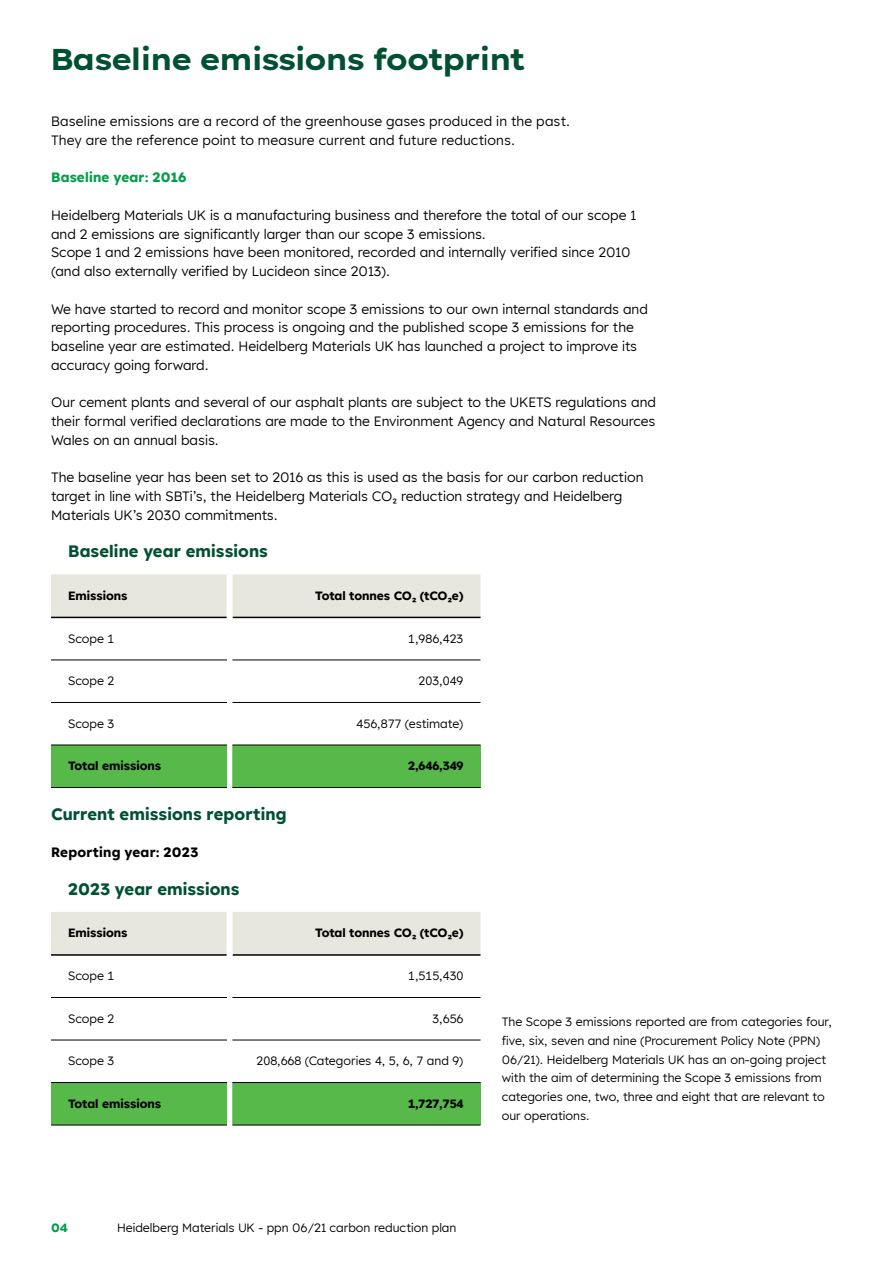
<style>
.page{position:relative;width:893px;height:1263px;background:#fff}
.page>*{position:absolute;margin:0;border:0;box-sizing:border-box;transform-origin:0 0}
.t1{font:700 30px "Lexend Exa HM";color:#005031}
.t2{font:700 16.5px "Lexend HM";letter-spacing:.005em;color:#005031}
.t3{font:13.5px/18.8px "Lexend HM";color:#000}
.t4{font:700 13.5px "Lexend HM";letter-spacing:.015em;color:#000}
.t5{font:700 13.5px "Lexend HM";letter-spacing:.015em;color:#009d48}
.t6{font:12px/18.8px "Lexend HM";color:#000}
.t7{font:700 12px "Lexend HM";color:#000}
.t8{font:700 12px "Lexend HM";color:#009d48}
</style>
<div class="page">
<svg style="left:51px;top:574px;width:429px;height:171px"></svg>
<div style="left:51px;top:745px;width:179px;height:42px;background:#57b949"></div>
<div style="left:230px;top:745px;width:250px;height:42px;background:#57b949"></div>
<hr style="left:232px;top:659px;width:248px;height:1px;background:#000">
<hr style="left:51px;top:659px;width:176px;height:1px;background:#000">
<hr style="left:51px;top:702px;width:176px;height:1px;background:#000">
<hr style="left:51px;top:745px;width:176px;height:1px;background:#000">
<hr style="left:51px;top:787px;width:176px;height:1px;background:#000">
<hr style="left:232px;top:702px;width:248px;height:1px;background:#000">
<hr style="left:232px;top:745px;width:248px;height:1px;background:#000">
<hr style="left:232px;top:787px;width:248px;height:1px;background:#000">
<div style="left:227px;top:617px;width:5px;height:43px;background:#fff"></div>
<div style="left:227px;top:660px;width:5px;height:42px;background:#fff"></div>
<div style="left:227px;top:702px;width:5px;height:43px;background:#fff"></div>
<div style="left:227px;top:745px;width:5px;height:43px;background:#fff"></div>
<hr style="left:233px;top:617px;width:247px;height:1px;background:#000">
<div style="left:227px;top:574px;width:6px;height:43px;background:#fff"></div>
<hr style="left:51px;top:617px;width:176px;height:1px;background:#000">
<svg style="left:51px;top:912px;width:429px;height:128px"></svg>
<div style="left:51px;top:1082px;width:179px;height:43px;background:#57b949"></div>
<div style="left:230px;top:1082px;width:250px;height:43px;background:#57b949"></div>
<hr style="left:232px;top:997px;width:248px;height:1px;background:#000">
<hr style="left:51px;top:997px;width:176px;height:1px;background:#000">
<hr style="left:51px;top:1040px;width:176px;height:1px;background:#000">
<hr style="left:51px;top:1082px;width:176px;height:1px;background:#000">
<hr style="left:51px;top:1125px;width:176px;height:1px;background:#000">
<hr style="left:232px;top:1040px;width:248px;height:1px;background:#000">
<hr style="left:232px;top:1082px;width:248px;height:1px;background:#000">
<hr style="left:232px;top:1125px;width:248px;height:1px;background:#000">
<div style="left:227px;top:955px;width:5px;height:42px;background:#fff"></div>
<div style="left:227px;top:997px;width:5px;height:43px;background:#fff"></div>
<div style="left:227px;top:1082px;width:5px;height:43px;background:#fff"></div>
<hr style="left:233px;top:954px;width:247px;height:2px;background:#000">
<div style="left:227px;top:912px;width:6px;height:43px;background:#fff"></div>
<hr style="left:51px;top:954px;width:176px;height:2px;background:#000">
<h1 class="t1" style="left:51px;top:35px;width:475px">Baseline emissions footprint</h1>
<p class="t3" style="left:51px;top:111px;width:521px">Baseline emissions are a record of the greenhouse gases produced in the past.<br>They are the reference point to measure current and future reductions.</p>
<p class="t5" style="left:51px;top:166px;width:137px">Baseline year: 2016</p>
<p class="t3" style="left:51px;top:205px;width:587px">Heidelberg Materials UK is a manufacturing business and therefore the total of our scope 1 and 2 emissions are significantly larger than our scope 3 emissions.<br>Scope 1 and 2 emissions have been monitored, recorded and internally verified since 2010 (and also externally verified by Lucideon since 2013).</p>
<p class="t3" style="left:51px;top:299px;width:598px">We have started to record and monitor scope 3 emissions to our own internal standards and reporting procedures. This process is ongoing and the published scope 3 emissions for the baseline year are estimated. Heidelberg Materials UK has launched a project to improve its accuracy going forward.</p>
<p class="t3" style="left:51px;top:392px;width:606px;text-align:justify">Our cement plants and several of our asphalt plants are subject to the UKETS regulations and their formal verified declarations are made to the Environment Agency and Natural Resources Wales on an annual basis.</p>
<p class="t3" style="left:51px;top:467px;width:594px">The baseline year has been set to 2016 as this is used as the basis for our carbon reduction target in line with SBTi’s, the Heidelberg Materials CO₂ reduction strategy and Heidelberg<br>Materials UK’s 2030 commitments.</p>
<p class="t2" style="left:68px;top:538px;width:201px">Baseline year emissions</p>
<p class="t7" style="left:68px;top:586px;width:61px">Emissions</p>
<p class="t7" style="left:315px;top:586px;width:150px">Total tonnes CO₂ (tCO₂e)</p>
<p class="t6" style="left:68px;top:628px;width:48px">Scope 1</p>
<p class="t6" style="left:408px;top:628px;width:57px">1,986,423</p>
<p class="t6" style="left:68px;top:671px;width:48px">Scope 2</p>
<p class="t6" style="left:419px;top:671px;width:46px">203,049</p>
<p class="t6" style="left:68px;top:713px;width:48px">Scope 3</p>
<p class="t6" style="left:357px;top:713px;width:108px">456,877 (estimate)</p>
<p class="t7" style="left:68px;top:756px;width:95px">Total emissions</p>
<p class="t7" style="left:408px;top:756px;width:57px">2,646,349</p>
<p class="t2" style="left:51px;top:800px;width:237px">Current emissions reporting</p>
<p class="t4" style="left:51px;top:841px;width:149px">Reporting year: 2023</p>
<p class="t2" style="left:68px;top:875px;width:173px">2023 year emissions</p>
<p class="t7" style="left:68px;top:923px;width:61px">Emissions</p>
<p class="t7" style="left:315px;top:923px;width:150px">Total tonnes CO₂ (tCO₂e)</p>
<p class="t6" style="left:68px;top:966px;width:48px">Scope 1</p>
<p class="t6" style="left:408px;top:966px;width:57px">1,515,430</p>
<p class="t6" style="left:68px;top:1008px;width:48px">Scope 2</p>
<p class="t6" style="left:432px;top:1008px;width:33px">3,656</p>
<p class="t6" style="left:68px;top:1051px;width:48px">Scope 3</p>
<p class="t6" style="left:257px;top:1051px;width:208px">208,668 (Categories 4, 5, 6, 7 and 9)</p>
<p class="t7" style="left:68px;top:1094px;width:95px">Total emissions</p>
<p class="t7" style="left:408px;top:1094px;width:57px">1,727,754</p>
<p class="t6" style="left:502px;top:1012px;width:332px">The Scope 3 emissions reported are from categories four, five, six, seven and nine (Procurement Policy Note (PPN)<br>06/21). Heidelberg Materials UK has an on-going project with the aim of determining the Scope 3 emissions from categories one, two, three and eight that are relevant to our operations.</p>
<p class="t8" style="left:51px;top:1218px;width:18px">04</p>
<p class="t6" style="left:117px;top:1218px;width:341px">Heidelberg Materials UK - ppn 06/21 carbon reduction plan</p>
</div>
